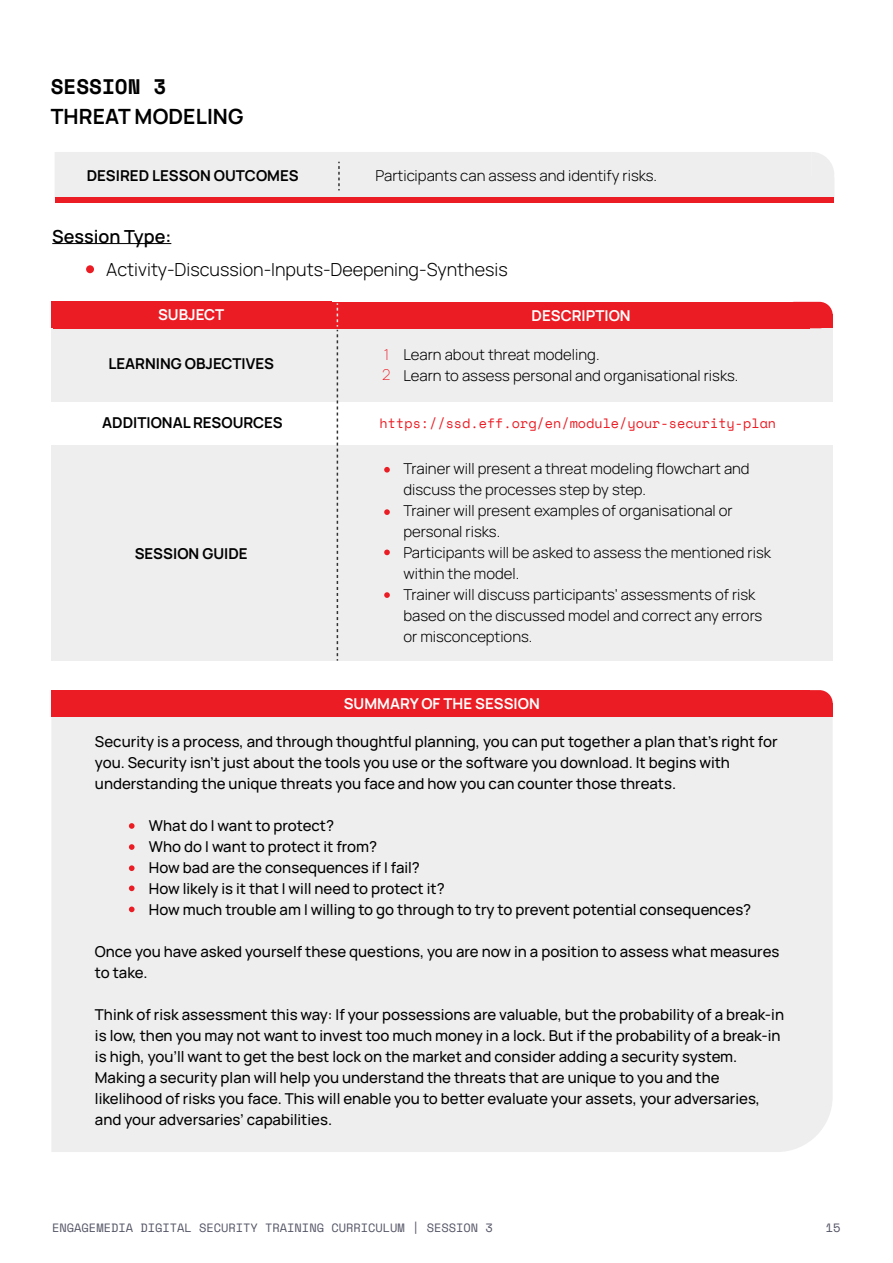
<style>
.page{position:relative;width:893px;height:1263px;background:#fff}
.page>*{position:absolute;margin:0;border:0;box-sizing:border-box;transform-origin:0 0}
.t1{font:700 21px "Manrope";letter-spacing:.005em;color:#000}
.t2{font:700 21px "Space Mono";color:#000}
.t3{font:300 18px "Manrope";color:#000}
.t4{font:600 18px "Manrope";color:#000}
.t5{font:500 15px/21px "Manrope";color:#000}
.t6{font:300 15px/21px "Manrope";color:#000}
.t7{font:700 15px "Manrope";color:#000}
.t8{font:700 15px "Manrope";color:#fff}
.t9{font:200 15px/20.2px "Manrope";color:#eb1c23}
.t10{font:13.5px "Space Mono";color:#eb1c23}
.t11{font:12px "Space Mono";color:#535465}
</style>
<div class="page">
<div style="left:51px;top:317px;width:782px;height:84px;background:#eee"></div>
<div style="left:53px;top:302px;width:757px;height:26px;background:#eb1c23"></div>
<div style="left:781px;top:302px;width:52px;height:26px;background:#eb1c23;border-radius:13px"></div>
<div style="left:801px;top:315px;width:32px;height:13px;background:#eb1c23"></div>
<div style="left:51px;top:445px;width:782px;height:216px;background:#eee"></div>
<div style="left:51px;top:302px;width:281px;height:26px;background:#eb1c23"></div>
<svg style="left:337px;top:303px;width:1px;height:358px"></svg>
<div style="left:51px;top:716px;width:782px;height:436px;background:#eee"></div>
<div style="left:53px;top:690px;width:757px;height:27px;background:#eb1c23"></div>
<div style="left:781px;top:690px;width:52px;height:27px;background:#eb1c23;border-radius:13px"></div>
<div style="left:801px;top:703px;width:32px;height:14px;background:#eb1c23"></div>
<div style="left:51px;top:690px;width:281px;height:26px;background:#eb1c23"></div>
<svg style="left:384px;top:467px;width:6px;height:6px"></svg>
<svg style="left:384px;top:509px;width:6px;height:6px"></svg>
<svg style="left:384px;top:549px;width:6px;height:6px"></svg>
<svg style="left:384px;top:592px;width:6px;height:6px"></svg>
<div style="left:55px;top:197px;width:778px;height:5px;background:#eb1c23"></div>
<div style="left:55px;top:152px;width:779px;height:46px;background:#eee"></div>
<svg style="left:129px;top:823px;width:6px;height:6px"></svg>
<svg style="left:129px;top:844px;width:6px;height:6px"></svg>
<svg style="left:129px;top:865px;width:6px;height:6px"></svg>
<svg style="left:129px;top:885px;width:6px;height:6px"></svg>
<svg style="left:129px;top:906px;width:6px;height:6px"></svg>
<hr style="left:52px;top:243px;width:119px;height:1px;background:#000">
<div style="left:86px;top:265px;width:8px;height:8px;background:#eb1c23;border-radius:50%"></div>
<h1 class="t2" style="left:51px;top:71px;width:117px">SESSION 3</h1>
<h1 class="t1" style="left:51px;top:102px;width:194px">THREAT MODELING</h1>
<p class="t7" style="left:87px;top:165px;width:213px">DESIRED LESSON OUTCOMES</p>
<p class="t6" style="left:376px;top:164px;width:283px">Participants can assess and identify risks.</p>
<p class="t4" style="left:52px;top:223px;width:121px">Session Type:</p>
<p class="t3" style="left:106px;top:256px;width:403px">Activity-Discussion-Inputs-Deepening-Synthesis</p>
<p class="t8" style="left:158px;top:304px;width:68px">SUBJECT</p>
<p class="t8" style="left:532px;top:304px;width:101px">DESCRIPTION</p>
<p class="t7" style="left:108px;top:353px;width:167px">LEARNING OBJECTIVES</p>
<p class="t7" style="left:102px;top:412px;width:182px">ADDITIONAL RESOURCES</p>
<p class="t7" style="left:135px;top:543px;width:114px">SESSION GUIDE</p>
<p class="t9" style="left:382px;top:343px;width:10px">1<br>2</p>
<p class="t6" style="left:403px;top:343px;width:336px">Learn about threat modeling.<br>Learn to assess personal and organisational risks.</p>
<p class="t10" style="left:380px;top:413px;width:398px">https://ssd.eff.org/en/module/your-security-plan</p>
<p class="t6" style="left:403px;top:457px;width:369px">Trainer will present a threat modeling flowchart and discuss the processes step by step.<br>Trainer will present examples of organisational or personal risks.<br>Participants will be asked to assess the mentioned risk within the model.<br>Trainer will discuss participants’ assessments of risk based on the discussed model and correct any errors or misconceptions.</p>
<p class="t8" style="left:344px;top:693px;width:198px">SUMMARY OF THE SESSION</p>
<p class="t5" style="left:95px;top:731px;width:684px">Security is a process, and through thoughtful planning, you can put together a plan that’s right for you. Security isn’t just about the tools you use or the software you download. It begins with understanding the unique threats you face and how you can counter those threats.</p>
<p class="t5" style="left:149px;top:815px;width:604px">What do I want to protect?<br>Who do I want to protect it from?<br>How bad are the consequences if I fail?<br>How likely is it that I will need to protect it?<br>How much trouble am I willing to go through to try to prevent potential consequences?</p>
<p class="t5" style="left:95px;top:941px;width:686px">Once you have asked yourself these questions, you are now in a position to assess what measures to take.</p>
<p class="t5" style="left:95px;top:1004px;width:691px">Think of risk assessment this way: If your possessions are valuable, but the probability of a break-in is low, then you may not want to invest too much money in a lock. But if the probability of a break-in is high, you’ll want to get the best lock on the market and consider adding a security system.<br>Making a security plan will help you understand the threats that are unique to you and the likelihood of risks you face. This will enable you to better evaluate your assets, your adversaries, and your adversaries’ capabilities.</p>
<p class="t11" style="left:52px;top:1219px;width:442px">ENGAGEMEDIA DIGITAL SECURITY TRAINING CURRICULUM | SESSION 3</p>
<p class="t11" style="left:826px;top:1219px;width:16px">15</p>
</div>
